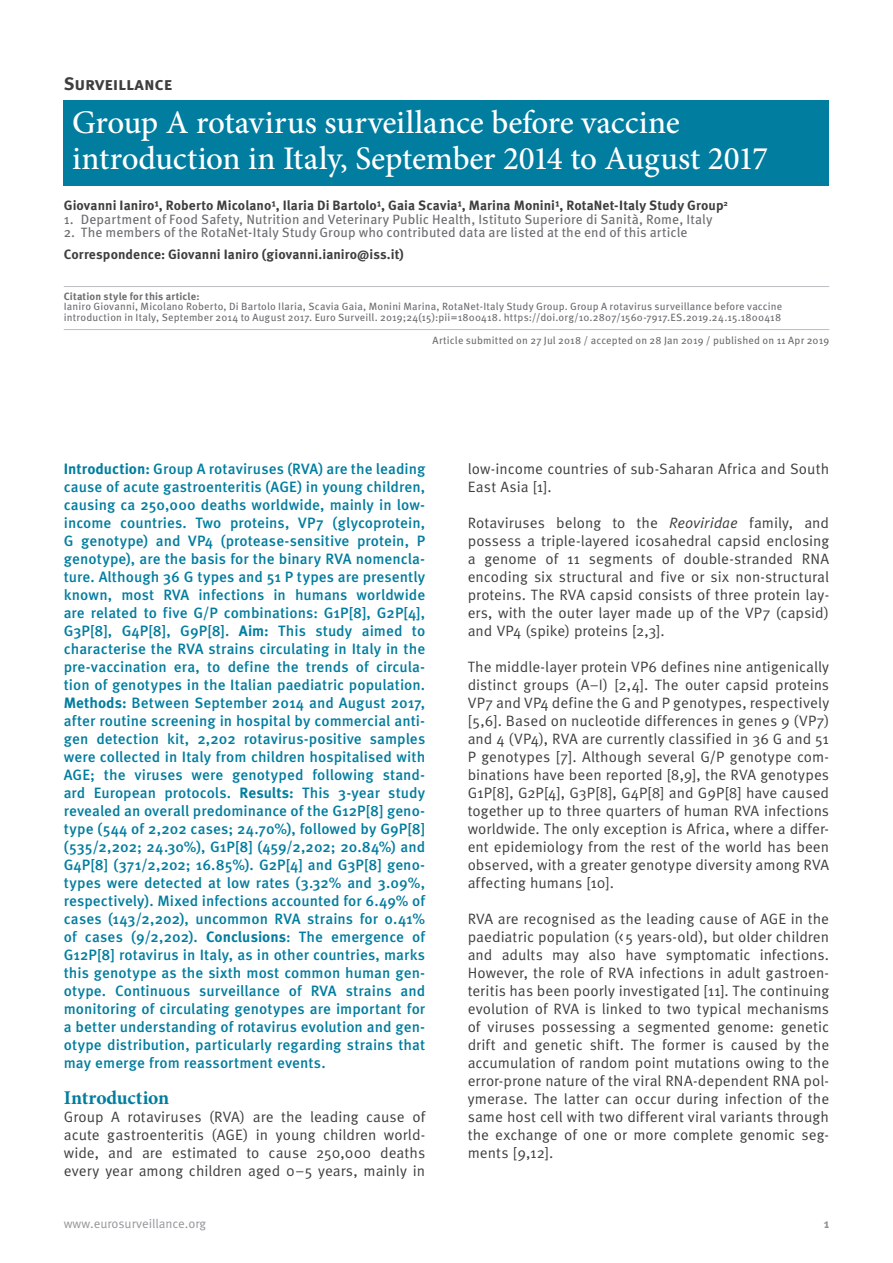
<style>
.page{position:relative;width:893px;height:1263px;background:#fff}
.page>*{position:absolute;margin:0;border:0;box-sizing:border-box;transform-origin:0 0}
.t1{font:500 33px/36px "Minion Pro";letter-spacing:-.01em;color:#fff}
.t2{font:700 19.5px "Minion Pro";letter-spacing:-.005em;color:#007d9f}
.t3{font:700 18px "Meta Pro";color:#3e3e3f}
.t4{font:15px/18px "Meta Pro";color:#3e3e3f;text-align:justify}
.t5{font:500 15px/18px "Meta Pro";letter-spacing:.005em;color:#007d9f;text-align:justify}
.t6{font:13.5px "Meta Pro";letter-spacing:.01em;color:#6c6d70}
.t7{font:700 13.5px "Meta Pro";letter-spacing:.005em;color:#3e3e3f}
.t8{font:12.75px "Meta Pro";color:#939598}
.t9{font:700 12.75px "Meta Pro";color:#939598}
.t10{font:10.5px/10.5px "Meta Pro";letter-spacing:.015em;color:#6c6d70}
.t11{font:700 10.5px "Meta Pro";letter-spacing:.015em;color:#6c6d70}
.s1{font-weight:700}
.s2{font-style:italic}
</style>
<div class="page">
<hr style="left:64px;top:286px;width:765px;height:1px;background:#bcbdc0">
<hr style="left:64px;top:329px;width:765px;height:1px;background:#bcbdc0">
<div style="left:64px;top:100px;width:765px;height:86px;background:#007d9f"></div>
<p class="t3" style="left:64px;top:72px;width:110px">Surveillance</p>
<h1 class="t1" style="left:72px;top:104px;width:697px">Group A rotavirus surveillance before vaccine introduction in Italy, September 2014 to August 2017</h1>
<p class="t7" style="left:64px;top:197px;width:666px">Giovanni Ianiro¹, Roberto Micolano¹, Ilaria Di Bartolo¹, Gaia Scavia¹, Marina Monini¹, RotaNet-Italy Study Group<sup>2</sup></p>
<p class="t6" style="left:64px;top:211px;width:650px">1. Department of Food Safety, Nutrition and Veterinary Public Health, Istituto Superiore di Sanità, Rome, Italy</p>
<p class="t6" style="left:64px;top:224px;width:625px">2. The members of the RotaNet-Italy Study Group who contributed data are listed at the end of this article</p>
<p class="t7" style="left:64px;top:246px;width:342px">Correspondence: Giovanni Ianiro (giovanni.ianiro@iss.it)</p>
<p class="t11" style="left:64px;top:289px;width:137px">Citation style for this article:</p>
<p class="t10" style="left:64px;top:302px;width:720px">Ianiro Giovanni, Micolano Roberto, Di Bartolo Ilaria, Scavia Gaia, Monini Marina, RotaNet-Italy Study Group. Group A rotavirus surveillance before vaccine introduction in Italy, September 2014 to August 2017. Euro Surveill. 2019;24(15):pii=1800418. https://doi.org/10.2807/1560-7917.ES.2019.24.15.1800418</p>
<p class="t10" style="left:433px;top:335px;width:398px">Article submitted on 27 Jul 2018 / accepted on 28 Jan 2019 / published on 11 Apr 2019</p>
<p class="t5" style="left:64px;top:460px;width:363px"><span class="s1">Introduction:</span> Group A rotaviruses (RVA) are the leading cause of acute gastroenteritis (AGE) in young children, causing ca 250,000 deaths worldwide, mainly in low&shy;income countries. Two proteins, VP7 (glycoprotein, G genotype) and VP4 (protease-sensitive protein, P genotype), are the basis for the binary RVA nomencla&shy;ture. Although 36 G types and 51 P types are presently known, most RVA infections in humans worldwide are related to five G/P combinations: G1P[8], G2P[4], G3P[8], G4P[8], G9P[8]. <span class="s1">Aim:</span> This study aimed to characterise the RVA strains circulating in Italy in the pre-vaccination era, to define the trends of circula&shy;tion of genotypes in the Italian paediatric population.<br><span class="s1">Methods:</span> Between September 2014 and August 2017, after routine screening in hospital by commercial anti&shy;gen detection kit, 2,202 rotavirus-positive samples were collected in Italy from children hospitalised with AGE; the viruses were genotyped following stand&shy;ard European protocols. <span class="s1">Results:</span> This 3-year study revealed an overall predominance of the G12P[8] geno&shy;type (544 of 2,202 cases; 24.70%), followed by G9P[8] (535/2,202; 24.30%), G1P[8] (459/2,202; 20.84%) and G4P[8] (371/2,202; 16.85%). G2P[4] and G3P[8] geno&shy;types were detected at low rates (3.32% and 3.09%, respectively). Mixed infections accounted for 6.49% of cases (143/2,202), uncommon RVA strains for 0.41% of cases (9/2,202). <span class="s1">Conclusions</span>: The emergence of G12P[8] rotavirus in Italy, as in other countries, marks this genotype as the sixth most common human gen&shy;otype. Continuous surveillance of RVA strains and monitoring of circulating genotypes are important for a better understanding of rotavirus evolution and gen&shy;otype distribution, particularly regarding strains that may emerge from reassortment events.</p>
<h2 class="t2" style="left:64px;top:1084px;width:107px">Introduction</h2>
<p class="t4" style="left:64px;top:1108px;width:363px">Group A rotaviruses (RVA) are the leading cause of acute gastroenteritis (AGE) in young children world&shy;wide, and are estimated to cause 250,000 deaths every year among children aged 0–5 years, mainly in</p>
<p class="t4" style="left:468px;top:460px;width:363px">low-income countries of sub-Saharan Africa and South<br>East Asia [1].</p>
<p class="t4" style="left:468px;top:514px;width:363px">Rotaviruses belong to the <span class="s2">Reoviridae</span> family, and possess a triple-layered icosahedral capsid enclosing a genome of 11 segments of double-stranded RNA encoding six structural and five or six non-structural proteins. The RVA capsid consists of three protein lay&shy;ers, with the outer layer made up of the VP7 (capsid) and VP4 (spike) proteins [2,3].</p>
<p class="t4" style="left:468px;top:658px;width:363px">The middle-layer protein VP6 defines nine antigenically distinct groups (A–I) [2,4]. The outer capsid proteins VP7 and VP4 define the G and P genotypes, respectively [5,6]. Based on nucleotide differences in genes 9 (VP7) and 4 (VP4), RVA are currently classified in 36 G and 51<br>P genotypes [7]. Although several G/P genotype com&shy;binations have been reported [8,9], the RVA genotypes G1P[8], G2P[4], G3P[8], G4P[8] and G9P[8] have caused together up to three quarters of human RVA infections worldwide. The only exception is Africa, where a differ&shy;ent epidemiology from the rest of the world has been observed, with a greater genotype diversity among RVA affecting humans [10].</p>
<p class="t4" style="left:468px;top:910px;width:363px">RVA are recognised as the leading cause of AGE in the paediatric population (&lt;5 years-old), but older children and adults may also have symptomatic infections.<br>However, the role of RVA infections in adult gastroen&shy;teritis has been poorly investigated [11]. The continuing evolution of RVA is linked to two typical mechanisms of viruses possessing a segmented genome: genetic drift and genetic shift. The former is caused by the accumulation of random point mutations owing to the error-prone nature of the viral RNA-dependent RNA pol&shy;ymerase. The latter can occur during infection of the same host cell with two different viral variants through the exchange of one or more complete genomic seg&shy;ments [9,12].</p>
<p class="t8" style="left:64px;top:1215px;width:144px">www.eurosurveillance.org</p>
<p class="t9" style="left:824px;top:1215px;width:7px">1</p>
</div>
